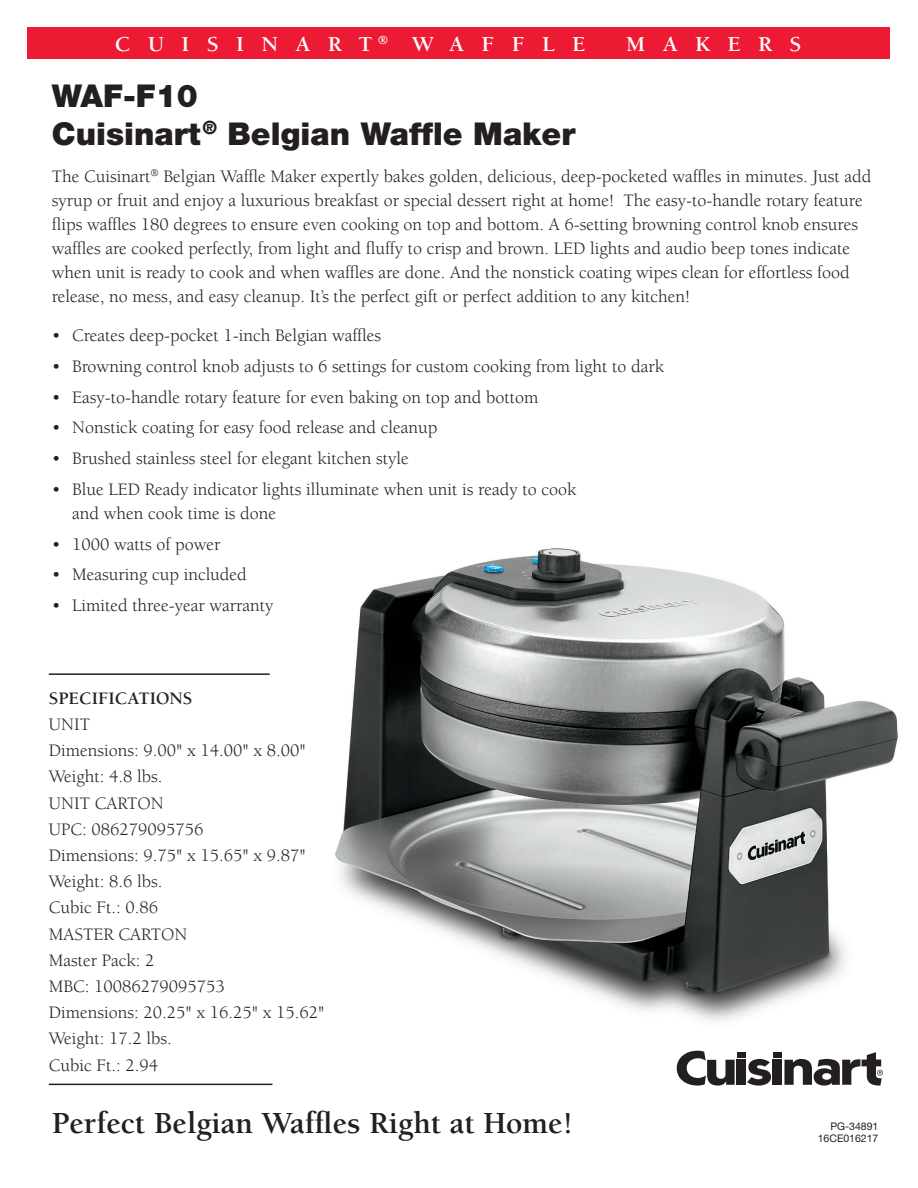
<style>
.page{position:relative;width:918px;height:1188px;background:#fff}
.page>*{position:absolute;margin:0;border:0;box-sizing:border-box;transform-origin:0 0}
.Paragraph_Style_2{font:900 31.5px/37.8px "Helvetica Neue LT Std";color:#231f20}
.Paragraph_Style_1{font:700 31.5px "Berkeley Std";color:#231f20}
.t1{font:700 21.9px "Berkeley Std";letter-spacing:.77em;color:#fff}
.Paragraph_Style_2-2{font:18px/24px "Berkeley Std";color:#231f20}
.Paragraph_Style_4{font:18px "Berkeley Std";color:#231f20}
.Paragraph_Style_4-2{font:700 18px "Berkeley Std";color:#231f20}
.t2{font:10.5px/12px "Helvetica Neue LT Std";color:#231f20;text-align:right}
</style>
<div class="page">
<img style="left:335px;top:548px;width:563px;height:473px">
<hr style="left:49px;top:673px;width:221px;height:2px;background:#231f20">
<hr style="left:49px;top:1084px;width:223px;height:1px;background:#231f20">
<div style="left:27px;top:28px;width:863px;height:31px;background:#ed1a33"></div>
<svg style="left:677px;top:1051px;width:58px;height:35px"></svg>
<div style="left:737px;top:1060px;width:9px;height:25px;background:#231f20"></div>
<svg style="left:747px;top:1059px;width:24px;height:27px"></svg>
<div style="left:773px;top:1060px;width:9px;height:25px;background:#231f20"></div>
<div style="left:737px;top:1053px;width:9px;height:5px;background:#231f20"></div>
<div style="left:773px;top:1053px;width:8px;height:5px;background:#231f20"></div>
<svg style="left:784px;top:1052px;width:99px;height:34px"></svg>
<p class="t1" style="left:115px;top:33px;width:472px">CUISINART<sup>®</sup> WAFFLE</p>
<p class="t1" style="left:626px;top:33px;width:177px">MAKERS</p>
<p class="Paragraph_Style_2" style="left:52px;top:76px;width:525px">WAF-F10<br>Cuisinart<sup>®</sup> Belgian Waffle Maker</p>
<p class="Paragraph_Style_2-2" style="left:52px;top:165px;width:821px">The Cuisinart<sup>®</sup> Belgian Waffle Maker expertly bakes golden, delicious, deep-pocketed waffles in minutes. Just add syrup or fruit and enjoy a luxurious breakfast or special dessert right at home! The easy-to-handle rotary feature flips waffles 180 degrees to ensure even cooking on top and bottom. A 6-setting browning control knob ensures waffles are cooked perfectly, from light and fluffy to crisp and brown. LED lights and audio beep tones indicate when unit is ready to cook and when waffles are done. And the nonstick coating wipes clean for effortless food release, no mess, and easy cleanup. It’s the perfect gift or perfect addition to any kitchen!</p>
<p class="Paragraph_Style_2-2" style="left:52px;top:324px;width:331px">• Creates deep-pocket 1-inch Belgian waffles</p>
<p class="Paragraph_Style_2-2" style="left:52px;top:354px;width:614px">• Browning control knob adjusts to 6 settings for custom cooking from light to dark</p>
<p class="Paragraph_Style_2-2" style="left:52px;top:385px;width:488px">• Easy-to-handle rotary feature for even baking on top and bottom</p>
<p class="Paragraph_Style_2-2" style="left:52px;top:416px;width:387px">• Nonstick coating for easy food release and cleanup</p>
<p class="Paragraph_Style_2-2" style="left:52px;top:447px;width:359px">• Brushed stainless steel for elegant kitchen style</p>
<p class="Paragraph_Style_2-2" style="left:72px;top:477px;width:506px;text-indent:-20px">• Blue LED Ready indicator lights illuminate when unit is ready to cook and when cook time is done</p>
<p class="Paragraph_Style_2-2" style="left:52px;top:532px;width:170px">• 1000 watts of power</p>
<p class="Paragraph_Style_2-2" style="left:52px;top:563px;width:197px">• Measuring cup included</p>
<p class="Paragraph_Style_2-2" style="left:52px;top:594px;width:223px">• Limited three-year warranty</p>
<p class="Paragraph_Style_4-2" style="left:49px;top:689px;width:145px">SPECIFICATIONS</p>
<p class="Paragraph_Style_4" style="left:49px;top:715px;width:43px">UNIT</p>
<p class="Paragraph_Style_4" style="left:49px;top:741px;width:259px">Dimensions: 9.00" x 14.00" x 8.00"</p>
<p class="Paragraph_Style_4" style="left:49px;top:767px;width:115px">Weight: 4.8 lbs.</p>
<p class="Paragraph_Style_4" style="left:49px;top:793px;width:116px">UNIT CARTON</p>
<p class="Paragraph_Style_4" style="left:49px;top:820px;width:156px">UPC: 086279095756</p>
<p class="Paragraph_Style_4" style="left:49px;top:846px;width:259px">Dimensions: 9.75" x 15.65" x 9.87"</p>
<p class="Paragraph_Style_4" style="left:49px;top:872px;width:115px">Weight: 8.6 lbs.</p>
<p class="Paragraph_Style_4" style="left:49px;top:898px;width:111px">Cubic Ft.: 0.86</p>
<p class="Paragraph_Style_4" style="left:49px;top:924px;width:140px">MASTER CARTON</p>
<p class="Paragraph_Style_4" style="left:49px;top:950px;width:107px">Master Pack: 2</p>
<p class="Paragraph_Style_4" style="left:49px;top:977px;width:178px">MBC: 10086279095753</p>
<p class="Paragraph_Style_4" style="left:49px;top:1003px;width:277px">Dimensions: 20.25" x 16.25" x 15.62"</p>
<p class="Paragraph_Style_4" style="left:49px;top:1029px;width:125px">Weight: 17.2 lbs.</p>
<p class="Paragraph_Style_4" style="left:49px;top:1055px;width:111px">Cubic Ft.: 2.94</p>
<p class="Paragraph_Style_1" style="left:52px;top:1106px;width:522px">Perfect Belgian Waffles Right at Home!</p>
<p class="t2" style="left:818px;top:1120px;width:62px">PG-34891<br>16CE016217</p>
</div>
